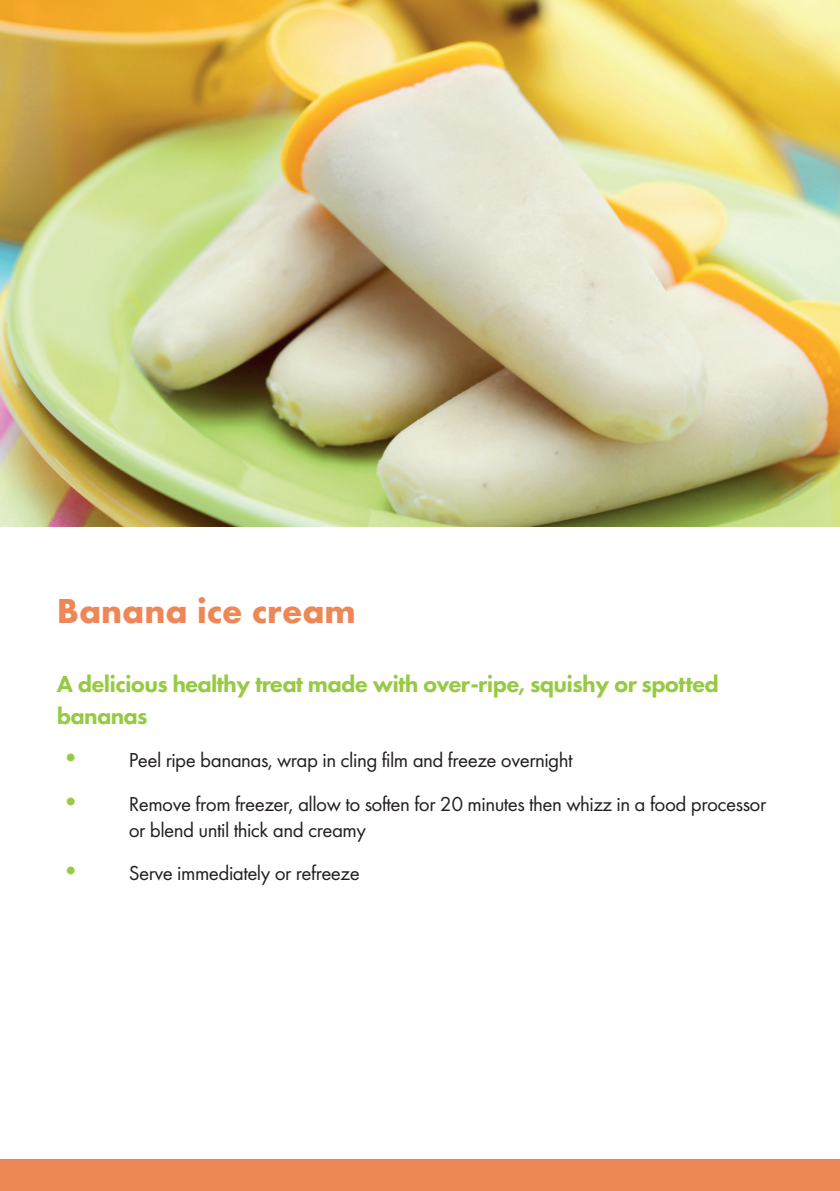
<style>
.page{position:relative;width:840px;height:1191px;background:#fff}
.page>*{position:absolute;margin:0;border:0;box-sizing:border-box;transform-origin:0 0}
.t1{font:700 36px "Futura PT";color:#ee8756}
.t2{font:800 24px/32px "Futura PT";letter-spacing:-.03em;color:#97ca43}
.t3{font:21px/26px "Futura PT";letter-spacing:-.025em;color:#231f20}
.s1{font-weight:700;font-size:28px;color:#97ca43}
</style>
<div class="page">
<div style="left:0;top:1159px;width:839px;height:32px;background:#ee8756"></div>
<img style="left:0;top:0;width:839px;height:526px">
<h1 class="t1" style="left:57px;top:587px;width:300px">Banana ice cream</h1>
<p class="t2" style="left:57px;top:667px;width:663px">A delicious healthy treat made with over-ripe, squishy or spotted bananas</p>
<p class="t3" style="left:57px;top:747px;width:517px"><span class="s1">•</span> Peel ripe bananas, wrap in cling film and freeze overnight</p>
<p class="t3" style="left:129px;top:790px;width:638px;text-indent:-72px"><span class="s1">•</span> Remove from freezer, allow to soften for 20 minutes then whizz in a food processor or blend until thick and creamy</p>
<p class="t3" style="left:57px;top:859px;width:304px"><span class="s1">•</span> Serve immediately or refreeze</p>
</div>
